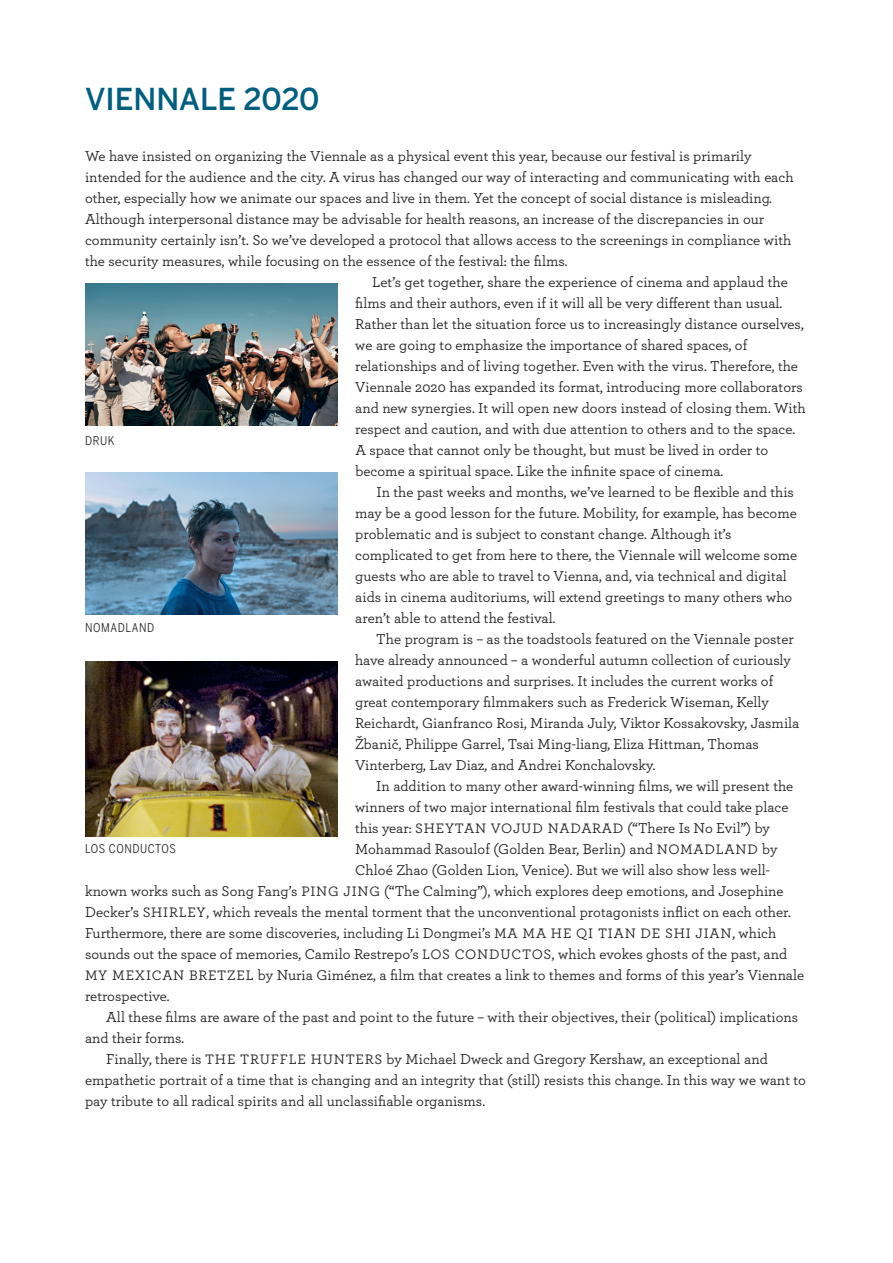
<style>
.page{position:relative;width:893px;height:1263px;background:#fff}
.page>*{position:absolute;margin:0;border:0;box-sizing:border-box;transform-origin:0 0}
.t1{font:500 30px "Benton Sans";color:#005e80}
.t2{font:15px/21px "Archer Book V19";color:#231f20}
.t3{font:12px "Benton Sans Cond";letter-spacing:.05em;color:#231f20}
.s1{font-size:14.4px}
</style>
<div class="page">
<img style="left:85px;top:661px;width:252px;height:176px">
<img style="left:85px;top:472px;width:252px;height:142px">
<img style="left:85px;top:284px;width:252px;height:142px">
<p class="t1" style="left:85px;top:88px;width:236px">VIENNALE 2020</p>
<p class="t2" style="left:85px;top:147px;width:710px">We have insisted on organizing the Viennale as a physical event this year, because our festival is primarily intended for the audience and the city. A virus has changed our way of interacting and communicating with each other, especially how we animate our spaces and live in them. Yet the concept of social distance is misleading.<br>Although interpersonal distance may be advisable for health reasons, an increase of the discrepancies in our community certainly isn’t. So we’ve developed a protocol that allows access to the screenings in compliance with the security measures, while focusing on the essence of the festival: the films.</p>
<p class="t2" style="left:355px;top:273px;width:452px;text-indent:17px">Let’s get together, share the experience of cinema and applaud the films and their authors, even if it will all be very different than usual.<br>Rather than let the situation force us to increasingly distance ourselves, we are going to emphasize the importance of shared spaces, of relationships and of living together. Even with the virus. Therefore, the Viennale 2020 has expanded its format, introducing more collaborators and new synergies. It will open new doors instead of closing them. With respect and caution, and with due attention to others and to the space.<br>A space that cannot only be thought, but must be lived in order to become a spiritual space. Like the infinite space of cinema.</p>
<p class="t2" style="left:355px;top:483px;width:444px;text-indent:21px">In the past weeks and months, we’ve learned to be flexible and this may be a good lesson for the future. Mobility, for example, has become problematic and is subject to constant change. Although it’s complicated to get from here to there, the Viennale will welcome some guests who are able to travel to Vienna, and, via technical and digital aids in cinema auditoriums, will extend greetings to many others who aren’t able to attend the festival.</p>
<p class="t2" style="left:355px;top:630px;width:446px;text-indent:21px">The program is – as the toadstools featured on the Viennale poster have already announced – a wonderful autumn collection of curiously awaited productions and surprises. It includes the current works of great contemporary filmmakers such as Frederick Wiseman, Kelly Reichardt, Gianfranco Rosi, Miranda July, Viktor Kossakovsky, Jasmila Žbanič, Philippe Garrel, Tsai Ming-liang, Eliza Hittman, Thomas Vinterberg, Lav Diaz, and Andrei Konchalovsky.</p>
<p class="t2" style="left:376px;top:777px;width:419px">In addition to many other award-winning films, we will present the</p>
<p class="t2" style="left:355px;top:798px;width:435px">winners of two major international film festivals that could take place</p>
<p class="t2" style="left:355px;top:819px;width:417px">this year: <span class="s1">SHEYTAN VOJUD NADARAD</span> (“There Is No Evil”) by</p>
<p class="t2" style="left:355px;top:840px;width:424px">Mohammad Rasoulof (Golden Bear, Berlin) and <span class="s1">NOMADLAND</span> by</p>
<p class="t2" style="left:355px;top:861px;width:416px">Chloé Zhao (Golden Lion, Venice). But we will also show less well-</p>
<p class="t2" style="left:85px;top:882px;width:700px">known works such as Song Fang’s <span class="s1">PING JING</span> (“The Calming”), which explores deep emotions, and Josephine</p>
<p class="t2" style="left:85px;top:903px;width:707px">Decker’s <span class="s1">SHIRLEY</span>, which reveals the mental torment that the unconventional protagonists inflict on each other.</p>
<p class="t2" style="left:85px;top:924px;width:693px">Furthermore, there are some discoveries, including Li Dongmei’s <span class="s1">MA MA HE QI TIAN DE SHI JIAN</span>, which</p>
<p class="t2" style="left:85px;top:945px;width:704px">sounds out the space of memories, Camilo Restrepo’s <span class="s1">LOS CONDUCTOS</span>, which evokes ghosts of the past, and</p>
<p class="t2" style="left:85px;top:966px;width:721px"><span class="s1">MY MEXICAN BRETZEL</span> by Nuria Giménez, a film that creates a link to themes and forms of this year’s Viennale</p>
<p class="t2" style="left:85px;top:987px;width:86px">retrospective.</p>
<p class="t2" style="left:85px;top:1008px;width:715px;text-indent:21px">All these films are aware of the past and point to the future – with their objectives, their (political) implications and their forms.</p>
<p class="t2" style="left:85px;top:1050px;width:723px;text-indent:21px">Finally, there is <span class="s1">THE TRUFFLE HUNTERS</span> by Michael Dweck and Gregory Kershaw, an exceptional and empathetic portrait of a time that is changing and an integrity that (still) resists this change. In this way we want to pay tribute to all radical spirits and all unclassifiable organisms.</p>
<p class="t3" style="left:85px;top:434px;width:31px">DRUK</p>
<p class="t3" style="left:85px;top:621px;width:71px">NOMADLAND</p>
<p class="t3" style="left:85px;top:842px;width:92px">LOS CONDUCTOS</p>
</div>
